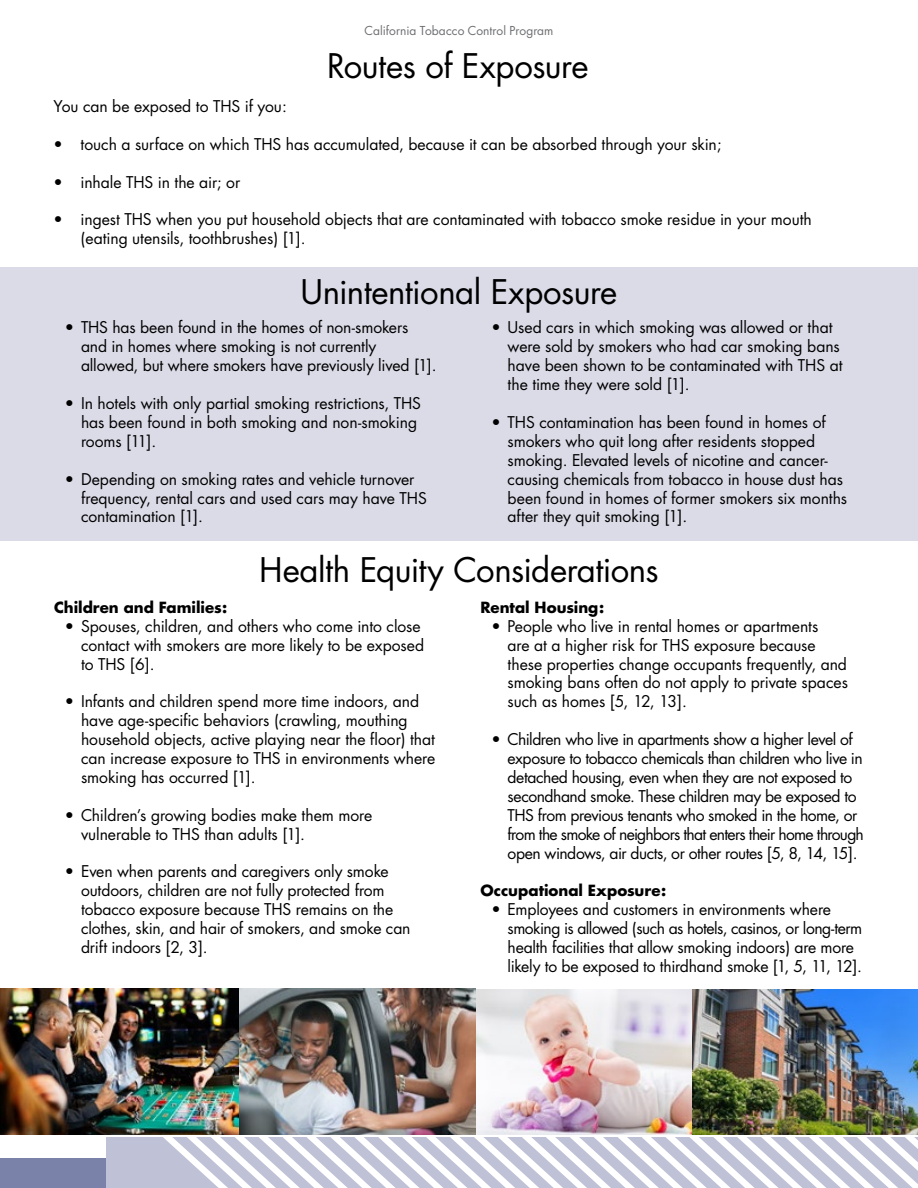
<style>
.page{position:relative;width:918px;height:1188px;background:#fff}
.page>*{position:absolute;margin:0;border:0;box-sizing:border-box;transform-origin:0 0}
.t1{font:33px "Futura";letter-spacing:-.015em;color:#000}
.t2{font:15.75px/18.9px "Futura";letter-spacing:-.01em;color:#000}
.t3{font:15.75px/18.9px "Futura";letter-spacing:-.03em;color:#000}
.t4{font:700 15px "Futura";color:#000}
.t5{font:12px "Futura";letter-spacing:.005em;color:#6d6e71}
</style>
<div class="page">
<div style="left:0;top:1158px;width:106px;height:30px;background:#7a82aa"></div>
<div style="left:106px;top:1137px;width:811px;height:51px;background:#bfc1d6"></div>
<svg style="left:160px;top:1134px;width:758px;height:54px"></svg>
<div style="left:0;top:268px;width:918px;height:273px;background:#dadbe7"></div>
<img style="left:1px;top:989px;width:917px;height:145px">
<p class="t5" style="left:365px;top:23px;width:190px">California Tobacco Control Program</p>
<h1 class="t1" style="left:327px;top:45px;width:263px">Routes of Exposure</h1>
<p class="t2" style="left:54px;top:97px;width:235px">You can be exposed to THS if you:</p>
<p class="t2" style="left:54px;top:135px;width:670px">• touch a surface on which THS has accumulated, because it can be absorbed through your skin;</p>
<p class="t2" style="left:54px;top:172px;width:188px">• inhale THS in the air; or</p>
<p class="t2" style="left:81px;top:210px;width:733px;text-indent:-27px">• ingest THS when you put household objects that are contaminated with tobacco smoke residue in your mouth (eating utensils, toothbrushes) [1].</p>
<h1 class="t1" style="left:301px;top:271px;width:318px">Unintentional Exposure</h1>
<p class="t2" style="left:81px;top:318px;width:357px;text-indent:-16px">• THS has been found in the homes of non-smokers and in homes where smoking is not currently allowed, but where smokers have previously lived [1].</p>
<p class="t2" style="left:81px;top:394px;width:342px;text-indent:-16px">• In hotels with only partial smoking restrictions, THS has been found in both smoking and non-smoking rooms [11].</p>
<p class="t2" style="left:81px;top:470px;width:347px;text-indent:-16px">• Depending on smoking rates and vehicle turnover frequency, rental cars and used cars may have THS contamination [1].</p>
<p class="t2" style="left:508px;top:318px;width:336px;text-indent:-16px">• Used cars in which smoking was allowed or that were sold by smokers who had car smoking bans have been shown to be contaminated with THS at the time they were sold [1].</p>
<p class="t2" style="left:508px;top:413px;width:341px;text-indent:-16px">• THS contamination has been found in homes of smokers who quit long after residents stopped smoking. Elevated levels of nicotine and cancer&shy;causing chemicals from tobacco in house dust has been found in homes of former smokers six months after they quit smoking [1].</p>
<h1 class="t1" style="left:259px;top:549px;width:401px">Health Equity Considerations</h1>
<p class="t4" style="left:54px;top:597px;width:175px">Children and Families:</p>
<p class="t2" style="left:81px;top:617px;width:345px;text-indent:-16px">• Spouses, children, and others who come into close contact with smokers are more likely to be exposed to THS [6].</p>
<p class="t2" style="left:81px;top:692px;width:356px;text-indent:-16px">• Infants and children spend more time indoors, and have age-specific behaviors (crawling, mouthing household objects, active playing near the floor) that can increase exposure to THS in environments where smoking has occurred [1].</p>
<p class="t2" style="left:81px;top:806px;width:293px;text-indent:-16px">• Children’s growing bodies make them more vulnerable to THS than adults [1].</p>
<p class="t2" style="left:81px;top:862px;width:331px;text-indent:-16px">• Even when parents and caregivers only smoke outdoors, children are not fully protected from tobacco exposure because THS remains on the clothes, skin, and hair of smokers, and smoke can drift indoors [2, 3].</p>
<p class="t4" style="left:481px;top:597px;width:125px">Rental Housing:</p>
<p class="t2" style="left:508px;top:617px;width:342px;text-indent:-16px">• People who live in rental homes or apartments<br>are at a higher risk for THS exposure because these properties change occupants frequently, and smoking bans often do not apply to private spaces such as homes [5, 12, 13].</p>
<p class="t3" style="left:508px;top:730px;width:358px;text-indent:-16px">• Children who live in apartments show a higher level of exposure to tobacco chemicals than children who live in detached housing, even when they are not exposed to secondhand smoke. These children may be exposed to THS from previous tenants who smoked in the home, or from the smoke of neighbors that enters their home through open windows, air ducts, or other routes [5, 8, 14, 15].</p>
<p class="t4" style="left:481px;top:881px;width:187px">Occupational Exposure:</p>
<p class="t2" style="left:508px;top:900px;width:356px;text-indent:-16px">• Employees and customers in environments where smoking is allowed (such as hotels, casinos, or long-term health facilities that allow smoking indoors) are more likely to be exposed to thirdhand smoke [1, 5, 11, 12].</p>
</div>
